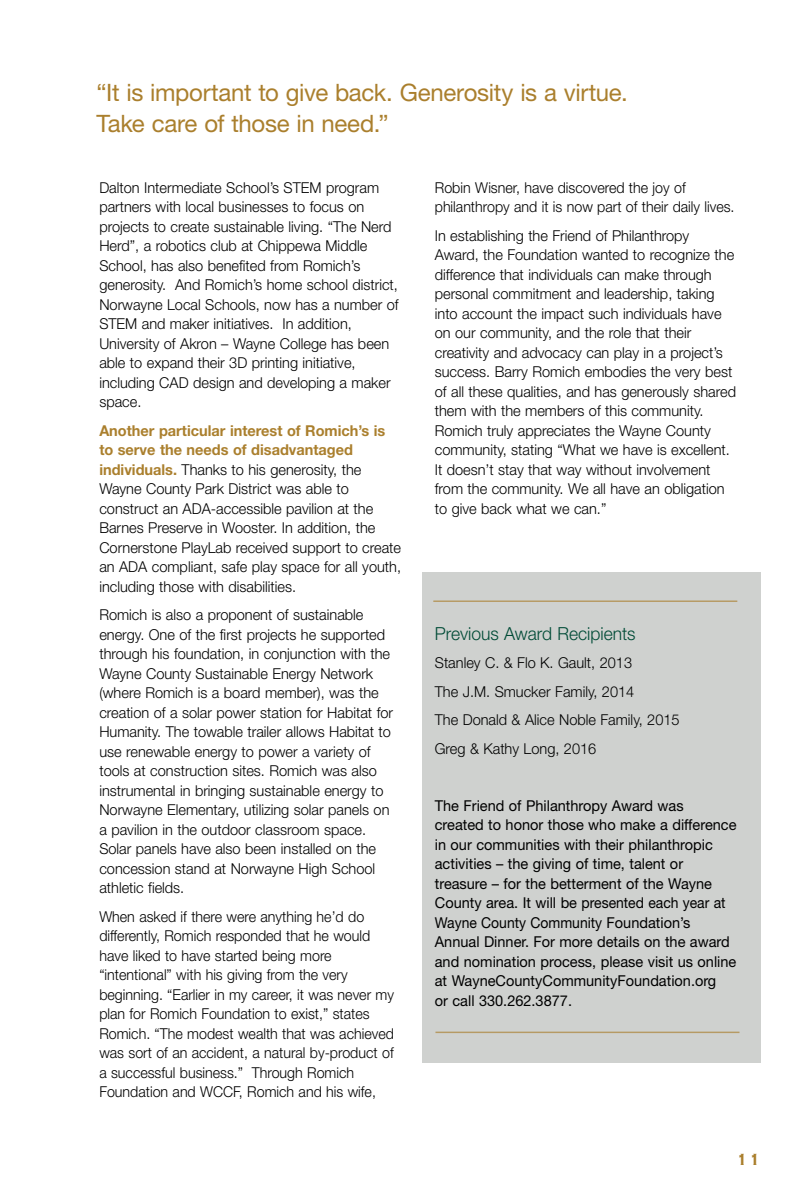
<style>
.page{position:relative;width:810px;height:1188px;background:#fff}
.page>*{position:absolute;margin:0;border:0;box-sizing:border-box;transform-origin:0 0}
.t1{font:24px/31.5px "Helvetica Neue";letter-spacing:-.015em;color:#aa7f2d}
.t2{font:21px "Copperplate";color:#aa7f2d}
.t3{font:300 18px "Helvetica Neue";color:#004b36}
.t4{font:300 15px/19.5px "Helvetica Neue";color:#000}
.t5{font:300 15px/19.5px "Helvetica Neue";color:#000;scale:.95 1}
.t6{font:15px/19.5px "Helvetica Neue";color:#000}
.s1{font-weight:700;color:#aa7f2d}
</style>
<div class="page">
<div style="left:422px;top:572px;width:338px;height:491px;background:#cfd1cf"></div>
<hr style="left:435px;top:1032px;width:305px;height:1px;background:#aa7f2d">
<hr style="left:433px;top:600px;width:304px;height:2px;background:#aa7f2d">
<h1 class="t1" style="left:96px;top:76px;width:533px">“It is important to give back. Generosity is a virtue.<br>Take care of those in need.”</h1>
<p class="t4" style="left:99px;top:177px;width:301px">Dalton Intermediate School’s STEM program partners with local businesses to focus on projects to create sustainable living. “The Nerd Herd”, a robotics club at Chippewa Middle School, has also benefited from Romich’s generosity. And Romich’s home school district, Norwayne Local Schools, now has a number of STEM and maker initiatives. In addition, University of Akron – Wayne College has been able to expand their 3D printing initiative, including CAD design and developing a maker space.</p>
<p class="t4" style="left:99px;top:420px;width:303px"><span class="s1">Another particular interest of Romich’s is to serve the needs of disadvantaged individuals.</span> Thanks to his generosity, the Wayne County Park District was able to construct an ADA-accessible pavilion at the Barnes Preserve in Wooster. In addition, the Cornerstone PlayLab received support to create an ADA compliant, safe play space for all youth, including those with disabilities.</p>
<p class="t4" style="left:99px;top:605px;width:295px">Romich is also a proponent of sustainable energy. One of the first projects he supported through his foundation, in conjunction with the Wayne County Sustainable Energy Network (where Romich is a board member), was the creation of a solar power station for Habitat for Humanity. The towable trailer allows Habitat to use renewable energy to power a variety of tools at construction sites. Romich was also instrumental in bringing sustainable energy to Norwayne Elementary, utilizing solar panels on a pavilion in the outdoor classroom space.<br>Solar panels have also been installed on the concession stand at Norwayne High School athletic fields.</p>
<p class="t5" style="left:99px;top:906px;width:312px">When asked if there were anything he’d do differently, Romich responded that he would have liked to have started being more “intentional” with his giving from the very beginning. “Earlier in my career, it was never my plan for Romich Foundation to exist,” states Romich. “The modest wealth that was achieved was sort of an accident, a natural by-product of a successful business.” Through Romich Foundation and WCCF, Romich and his wife,</p>
<p class="t5" style="left:435px;top:177px;width:317px">Robin Wisner, have discovered the joy of philanthropy and it is now part of their daily lives.</p>
<p class="t4" style="left:435px;top:225px;width:303px">In establishing the Friend of Philanthropy Award, the Foundation wanted to recognize the difference that individuals can make through personal commitment and leadership, taking into account the impact such individuals have on our community, and the role that their creativity and advocacy can play in a project’s success. Barry Romich embodies the very best of all these qualities, and has generously shared them with the members of this community.<br>Romich truly appreciates the Wayne County community, stating “What we have is excellent.<br>It doesn’t stay that way without involvement from the community. We all have an obligation to give back what we can.”</p>
<p class="t3" style="left:435px;top:622px;width:202px">Previous Award Recipients</p>
<p class="t4" style="left:435px;top:648px;width:246px;line-height:28.5px">Stanley C. &amp; Flo K. Gault, 2013<br>The J.M. Smucker Family, 2014<br>The Donald &amp; Alice Noble Family, 2015<br>Greg &amp; Kathy Long, 2016</p>
<p class="t6" style="left:435px;top:795px;width:303px">The Friend of Philanthropy Award was<br>created to honor those who make a difference in our communities with their philanthropic activities – the giving of time, talent or treasure – for the betterment of the Wayne County area. It will be presented each year at Wayne County Community Foundation’s Annual Dinner. For more details on the award and nomination process, please visit us online at WayneCountyCommunityFoundation.org<br>or call 330.262.3877.</p>
<h2 class="t2" style="left:736px;top:1146px;width:27px">11</h2>
</div>
